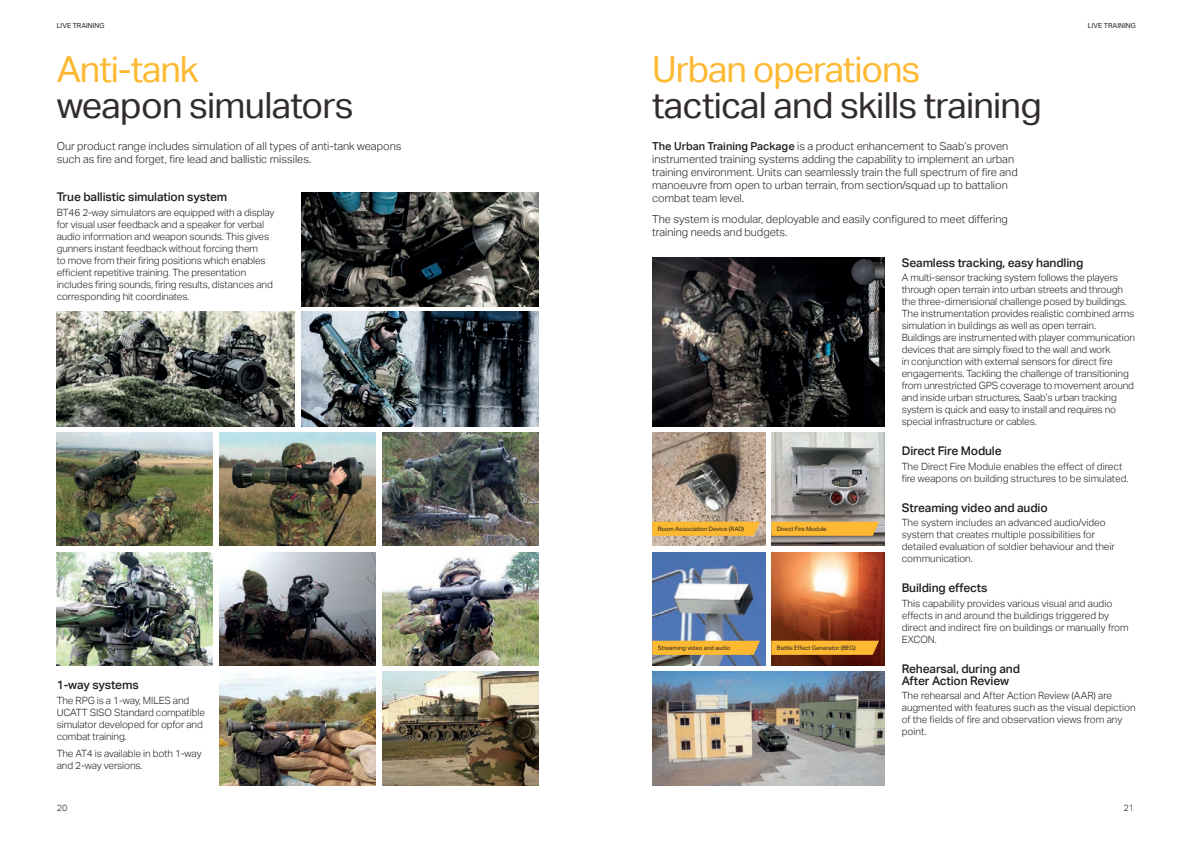
<style>
.page{position:relative;width:1191px;height:842px;background:#fff}
.page>*{position:absolute;margin:0;border:0;box-sizing:border-box;transform-origin:0 0}
.t1{font:36px "Aktiv Grotesk";letter-spacing:-.02em;color:#322d2c}
.t2{font:36px "Aktiv Grotesk";letter-spacing:-.03em;color:#fdb931}
.t3{font:500 12px/12px "Aktiv Grotesk";letter-spacing:-.01em;color:#231f20}
.t4{font:300 11px/13px "Aktiv Grotesk";color:#231f20}
.t5{font:300 10px/12px "Aktiv Grotesk";letter-spacing:-.01em;color:#231f20}
.t6{font:300 9px "Aktiv Grotesk";color:#231f20}
.t7{font:7px "Aktiv Grotesk";color:#231f20}
.t8{font:6px "Aktiv Grotesk";color:#231f20}
.s1{font-weight:500}
</style>
<div class="page">
<img style="left:301px;top:193px;width:238px;height:113px">
<img style="left:301px;top:312px;width:238px;height:115px">
<img style="left:383px;top:432px;width:156px;height:114px">
<img style="left:383px;top:552px;width:156px;height:113px">
<img style="left:383px;top:672px;width:156px;height:113px">
<img style="left:57px;top:432px;width:156px;height:114px">
<img style="left:57px;top:312px;width:237px;height:115px">
<img style="left:57px;top:552px;width:156px;height:113px">
<img style="left:220px;top:432px;width:156px;height:114px">
<img style="left:220px;top:552px;width:156px;height:113px">
<img style="left:220px;top:672px;width:156px;height:113px">
<img style="left:652px;top:258px;width:232px;height:169px">
<img style="left:652px;top:432px;width:113px;height:114px">
<img style="left:652px;top:552px;width:113px;height:113px">
<img style="left:652px;top:672px;width:232px;height:113px">
<img style="left:771px;top:552px;width:113px;height:113px">
<img style="left:771px;top:432px;width:113px;height:114px">
<svg style="left:652px;top:522px;width:108px;height:14px;background:#fab835"></svg>
<svg style="left:652px;top:641px;width:108px;height:14px;background:#f6b636"></svg>
<svg style="left:771px;top:522px;width:108px;height:14px;background:#f7b634"></svg>
<svg style="left:771px;top:641px;width:108px;height:14px;background:#f6b22f"></svg>
<p class="t7" style="left:57px;top:21px;width:49px">LIVE TRAINING</p>
<p class="t7" style="left:1087px;top:21px;width:49px">LIVE TRAINING</p>
<h1 class="t2" style="left:57px;top:49px;width:143px">Anti-tank</h1>
<h1 class="t1" style="left:57px;top:85px;width:298px">weapon simulators</h1>
<h1 class="t2" style="left:652px;top:49px;width:269px">Urban operations</h1>
<h1 class="t1" style="left:652px;top:85px;width:391px">tactical and skills training</h1>
<p class="t4" style="left:57px;top:139px;width:346px">Our product range includes simulation of all types of anti-tank weapons such as fire and forget, fire lead and ballistic missiles.</p>
<p class="t4" style="left:652px;top:139px;width:367px"><span class="s1">The Urban Training Package</span> is a product enhancement to Saab’s proven instrumented training systems adding the capability to implement an urban training environment. Units can seamlessly train the full spectrum of fire and manoeuvre from open to urban terrain, from section/squad up to battalion combat team level.</p>
<p class="t4" style="left:652px;top:213px;width:357px">The system is modular, deployable and easily configured to meet differing training needs and budgets.</p>
<p class="t3" style="left:57px;top:191px;width:172px">True ballistic simulation system</p>
<p class="t5" style="left:57px;top:207px;width:219px">BT46 2-way simulators are equipped with a display for visual user feedback and a speaker for verbal audio information and weapon sounds. This gives gunners instant feedback without forcing them<br>to move from their firing positions which enables efficient repetitive training. The presentation includes firing sounds, firing results, distances and corresponding hit coordinates.</p>
<p class="t3" style="left:901px;top:256px;width:183px">Seamless tracking, easy handling</p>
<p class="t5" style="left:901px;top:272px;width:235px">A multi-sensor tracking system follows the players through open terrain into urban streets and through the three-dimensional challenge posed by buildings.<br>The instrumentation provides realistic combined arms simulation in buildings as well as open terrain.<br>Buildings are instrumented with player communication devices that are simply fixed to the wall and work<br>in conjunction with external sensors for direct fire engagements. Tackling the challenge of transitioning from unrestricted GPS coverage to movement around and inside urban structures, Saab’s urban tracking system is quick and easy to install and requires no special infrastructure or cables.</p>
<p class="t3" style="left:901px;top:445px;width:101px">Direct Fire Module</p>
<p class="t5" style="left:901px;top:460px;width:228px">The Direct Fire Module enables the effect of direct fire weapons on building structures to be simulated.</p>
<p class="t3" style="left:901px;top:501px;width:147px">Streaming video and audio</p>
<p class="t5" style="left:901px;top:517px;width:215px">The system includes an advanced audio/video system that creates multiple possibilities for detailed evaluation of soldier behaviour and their communication.</p>
<p class="t3" style="left:901px;top:582px;width:87px">Building effects</p>
<p class="t5" style="left:901px;top:597px;width:228px">This capability provides various visual and audio effects in and around the buildings triggered by direct and indirect fire on buildings or manually from EXCON.</p>
<p class="t3" style="left:901px;top:662px;width:120px">Rehearsal, during and<br>After Action Review</p>
<p class="t5" style="left:901px;top:690px;width:235px">The rehearsal and After Action Review (AAR) are augmented with features such as the visual depiction of the fields of fire and observation views from any point.</p>
<p class="t8" style="left:658px;top:525px;width:88px">Room Association Device (RAD)</p>
<p class="t8" style="left:777px;top:525px;width:51px">Direct Fire Module</p>
<p class="t8" style="left:777px;top:644px;width:80px">Battle Effect Generator (BEG)</p>
<p class="t8" style="left:658px;top:644px;width:74px">Streaming video and audio</p>
<p class="t3" style="left:57px;top:679px;width:84px">1-way systems</p>
<p class="t5" style="left:57px;top:694px;width:150px">The RPG is a 1-way, MILES and<br>UCATT SISO Standard compatible simulator developed for opfor and combat training.</p>
<p class="t5" style="left:57px;top:748px;width:146px">The AT4 is available in both 1-way and 2-way versions.</p>
<p class="t6" style="left:57px;top:803px;width:12px">20</p>
<p class="t6" style="left:1123px;top:803px;width:12px">21</p>
</div>
